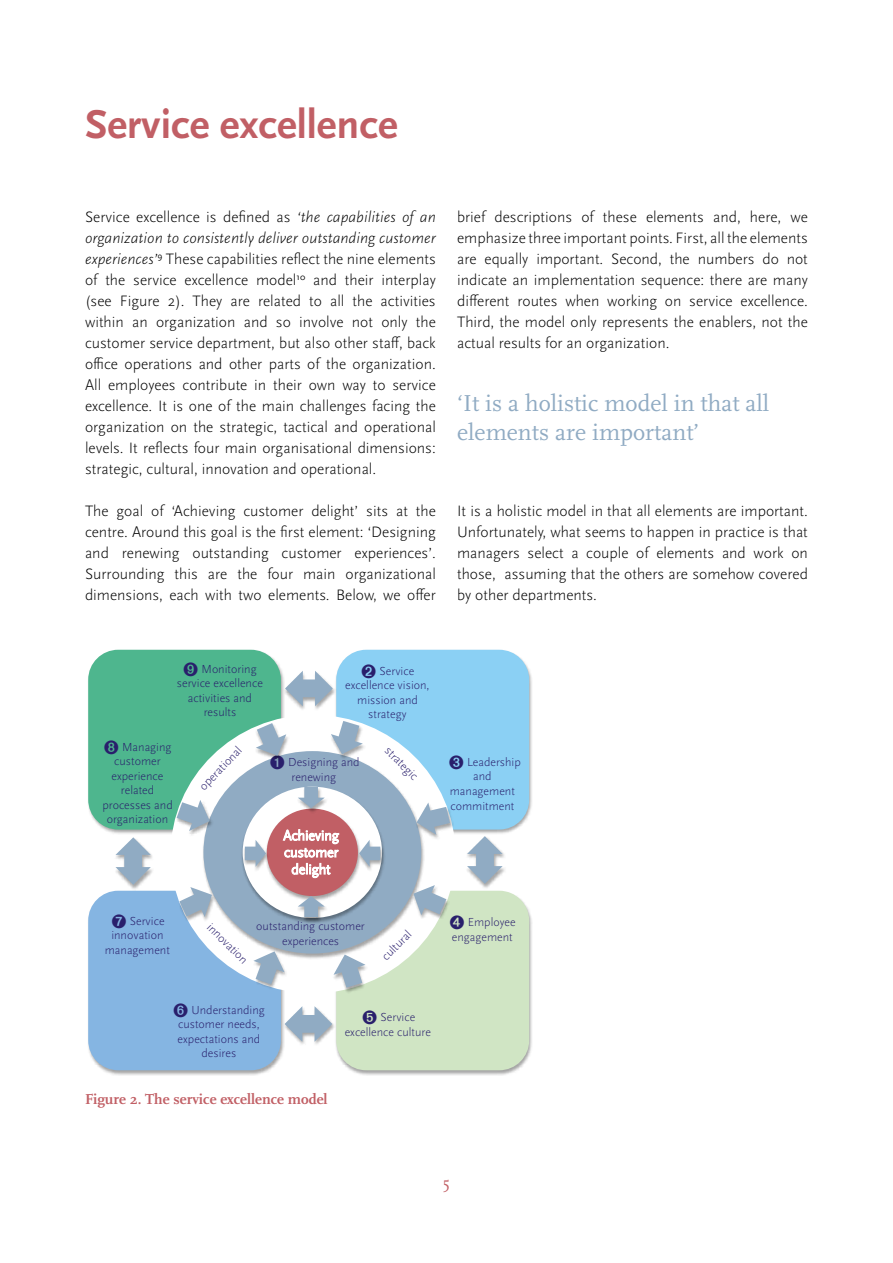
<style>
.page{position:relative;width:893px;height:1263px;background:#fff}
.page>*{position:absolute;margin:0;border:0;box-sizing:border-box;transform-origin:0 0}
.t1{font:700 42px "Scala Sans OT";color:#c15f65}
.t2{font:24px/28.5px "Scala OT";color:#90abc3}
.t3{font:16.5px "Scala OT";color:#c15f65}
.t4{font:300 15.75px/21px "Scala Sans OT";color:#000;text-align:justify}
.t5{font:700 15px "Scala OT";color:#c15f65}
.t6{font:300 12.15px/14.5px "Scala Sans OT";color:#291f6c;text-align:center}
.s1{font-style:italic}
</style>
<div class="page">
<img style="left:88px;top:890px;width:196px;height:186px">
<div style="left:88px;top:891px;width:193px;height:179px;background:#85b5e2;border-radius:30px"></div>
<img style="left:88px;top:649px;width:196px;height:185px">
<div style="left:88px;top:650px;width:193px;height:179px;background:#4eb68e;border-radius:30px"></div>
<img style="left:335px;top:649px;width:197px;height:185px">
<div style="left:336px;top:650px;width:193px;height:179px;background:#8bd0f4;border-radius:30px"></div>
<img style="left:335px;top:890px;width:197px;height:186px">
<div style="left:336px;top:891px;width:193px;height:179px;background:#d0e5c4;border-radius:30px"></div>
<div style="left:171px;top:715px;width:284px;height:278px;background:#fff;border-radius:50%"></div>
<img style="left:200px;top:750px;width:225px;height:209px">
<div style="left:203px;top:751px;width:218px;height:202px;background:#90abc3;border-radius:50%"></div>
<img style="left:244px;top:788px;width:141px;height:135px">
<div style="left:243px;top:787px;width:139px;height:131px;background:#fff;border-radius:50%"></div>
<img style="left:264px;top:811px;width:98px;height:91px">
<div style="left:267px;top:809px;width:91px;height:87px;background:#c15f65;border-radius:50%"></div>
<img style="left:282px;top:669px;width:54px;height:42px">
<svg style="left:285px;top:671px;width:48px;height:35px"></svg>
<img style="left:281px;top:1005px;width:55px;height:42px">
<svg style="left:285px;top:1006px;width:47px;height:36px"></svg>
<img style="left:480px;top:853px;width:25px;height:35px">
<svg style="left:467px;top:836px;width:36px;height:48px"></svg>
<img style="left:128px;top:854px;width:25px;height:35px">
<svg style="left:115px;top:837px;width:36px;height:48px"></svg>
<img style="left:250px;top:950px;width:38px;height:40px">
<svg style="left:253px;top:951px;width:32px;height:33px"></svg>
<img style="left:413px;top:801px;width:40px;height:39px">
<svg style="left:417px;top:802px;width:33px;height:33px"></svg>
<img style="left:328px;top:720px;width:38px;height:39px">
<svg style="left:331px;top:721px;width:32px;height:33px"></svg>
<img style="left:253px;top:722px;width:37px;height:39px">
<svg style="left:256px;top:723px;width:30px;height:33px"></svg>
<img style="left:173px;top:799px;width:40px;height:37px">
<svg style="left:177px;top:800px;width:33px;height:31px"></svg>
<img style="left:176px;top:885px;width:39px;height:37px">
<svg style="left:179px;top:887px;width:33px;height:30px"></svg>
<img style="left:410px;top:884px;width:40px;height:37px">
<svg style="left:413px;top:885px;width:33px;height:30px"></svg>
<img style="left:330px;top:953px;width:39px;height:40px">
<svg style="left:334px;top:954px;width:31px;height:34px"></svg>
<img style="left:242px;top:838px;width:27px;height:34px">
<svg style="left:245px;top:840px;width:21px;height:27px"></svg>
<img style="left:295px;top:895px;width:33px;height:27px">
<svg style="left:298px;top:896px;width:27px;height:21px"></svg>
<img style="left:356px;top:838px;width:28px;height:34px">
<svg style="left:359px;top:840px;width:21px;height:27px"></svg>
<img style="left:295px;top:786px;width:33px;height:26px">
<svg style="left:298px;top:787px;width:27px;height:21px"></svg>
<svg style="left:282px;top:829px;width:58px;height:50px"></svg>
<h1 class="t1" style="left:85px;top:101px;width:314px">Service excellence</h1>
<p class="t4" style="left:85px;top:207px;width:352px">Service excellence is defined as <span class="s1">‘the capabilities of an organization to consistently deliver outstanding customer experiences’</span><sup>9</sup> These capabilities reflect the nine elements of the service excellence model<sup>10</sup> and their interplay (see Figure 2). They are related to all the activities within an organization and so involve not only the customer service department, but also other staff, back office operations and other parts of the organization.<br>All employees contribute in their own way to service excellence. It is one of the main challenges facing the organization on the strategic, tactical and operational levels. It reflects four main organisational dimensions: strategic, cultural, innovation and operational.</p>
<p class="t4" style="left:85px;top:501px;width:352px">The goal of ‘Achieving customer delight’ sits at the centre. Around this goal is the first element: ‘Designing and renewing outstanding customer experiences’.<br>Surrounding this are the four main organizational dimensions, each with two elements. Below, we offer</p>
<p class="t4" style="left:457px;top:207px;width:352px">brief descriptions of these elements and, here, we emphasize three important points. First, all the elements are equally important. Second, the numbers do not indicate an implementation sequence: there are many different routes when working on service excellence.<br>Third, the model only represents the enablers, not the actual results for an organization.</p>
<h2 class="t2" style="left:457px;top:390px;width:314px">‘It is a holistic model in that all elements are important’</h2>
<p class="t4" style="left:457px;top:501px;width:352px">It is a holistic model in that all elements are important.<br>Unfortunately, what seems to happen in practice is that managers select a couple of elements and work on those, assuming that the others are somehow covered by other departments.</p>
<p class="t6" style="left:177px;top:662px;width:88px">➒ Monitoring service excellence activities and results</p>
<p class="t6" style="left:345px;top:664px;width:86px">➋ Service excellence vision, mission and strategy</p>
<p class="t6" style="left:102px;top:740px;width:72px">➑ Managing customer experience related processes and organization</p>
<p class="t6" style="left:196px;top:783px;width:57px;rotate:-46deg">operational</p>
<p class="t6" style="left:392px;top:744px;width:43px;rotate:45deg">strategic</p>
<p class="t6" style="left:270px;top:755px;width:91px">➊ Designing and renewing</p>
<p class="t6" style="left:449px;top:755px;width:74px">➌ Leadership and management commitment</p>
<p class="t6" style="left:105px;top:913px;width:67px">➐ Service innovation management</p>
<p class="t6" style="left:256px;top:919px;width:110px">outstanding customer experiences</p>
<p class="t6" style="left:214px;top:920px;width:54px;rotate:45deg">innovation</p>
<p class="t6" style="left:379px;top:953px;width:38px;rotate:-45deg">cultural</p>
<p class="t6" style="left:173px;top:1003px;width:93px">➏ Understanding customer needs, expectations and desires</p>
<p class="t5" style="left:85px;top:1091px;width:244px">Figure 2. The service excellence model</p>
<p class="t6" style="left:345px;top:1010px;width:88px">➎ Service excellence culture</p>
<p class="t6" style="left:449px;top:915px;width:68px;text-align:left">➍ Employee engagement</p>
<p class="t3" style="left:443px;top:1174px;width:9px">5</p>
</div>
